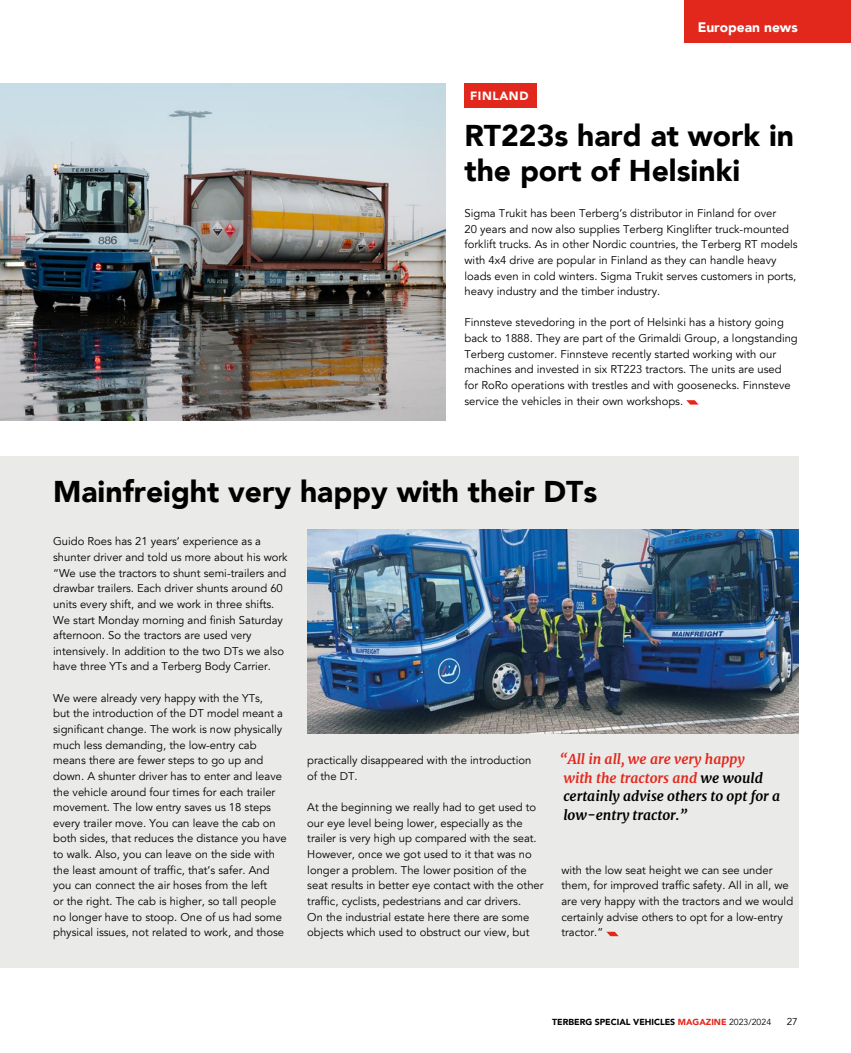
<style>
.page{position:relative;width:851px;height:1053px;background:#fff}
.page>*{position:absolute;margin:0;border:0;box-sizing:border-box;transform-origin:0 0}
.t1{font:900 30px/35px "Avenir";color:#000}
.t2{font:italic 700 13.75px/18.8px "Merriweather";color:#000}
.t3{font:900 13.75px "Avenir";color:#fff}
.t4{font:900 12px "Avenir";letter-spacing:.05em;color:#fff}
.t5{font:11.25px/15.6px "Avenir";color:#000}
.t6{font:10px "Avenir";color:#000}
.t7{font:900 8.75px "Avenir";color:#000}
.s1{color:#e2281d}
.s2{font-weight:400}
</style>
<div class="page">
<div style="left:0;top:456px;width:798px;height:511px;background:#eaeae8"></div>
<img style="left:307px;top:529px;width:491px;height:204px">
<img style="left:0;top:83px;width:445px;height:337px">
<svg style="left:686px;top:400px;width:12px;height:4px"></svg>
<div style="left:464px;top:83px;width:72px;height:24px;background:#e2281d"></div>
<div style="left:684px;top:0;width:166px;height:43px;background:#e2281d"></div>
<svg style="left:606px;top:931px;width:12px;height:5px"></svg>
<p class="t4" style="left:470px;top:90px;width:60px">FINLAND</p>
<p class="t3" style="left:697px;top:21px;width:102px">European news</p>
<h1 class="t1" style="left:464px;top:120px;width:331px">RT223s hard at work in the port of Helsinki</h1>
<p class="t5" style="left:464px;top:206px;width:335px">Sigma Trukit has been Terberg’s distributor in Finland for over<br>20 years and now also supplies Terberg Kinglifter truck-mounted forklift trucks. As in other Nordic countries, the Terberg RT models with 4x4 drive are popular in Finland as they can handle heavy loads even in cold winters. Sigma Trukit serves customers in ports, heavy industry and the timber industry.</p>
<p class="t5" style="left:464px;top:316px;width:335px">Finnsteve stevedoring in the port of Helsinki has a history going back to 1888. They are part of the Grimaldi Group, a longstanding Terberg customer. Finnsteve recently started working with our machines and invested in six RT223 tractors. The units are used for RoRo operations with trestles and with goosenecks. Finnsteve service the vehicles in their own workshops.</p>
<h1 class="t1" style="left:53px;top:476px;width:545px">Mainfreight very happy with their DTs</h1>
<p class="t5" style="left:53px;top:534px;width:236px">Guido Roes has 21 years’ experience as a shunter driver and told us more about his work “We use the tractors to shunt semi-trailers and drawbar trailers. Each driver shunts around 60 units every shift, and we work in three shifts.<br>We start Monday morning and finish Saturday afternoon. So the tractors are used very intensively. In addition to the two DTs we also have three YTs and a Terberg Body Carrier.</p>
<p class="t5" style="left:53px;top:691px;width:235px">We were already very happy with the YTs,<br>but the introduction of the DT model meant a significant change. The work is now physically much less demanding, the low-entry cab means there are fewer steps to go up and down. A shunter driver has to enter and leave the vehicle around four times for each trailer movement. The low entry saves us 18 steps every trailer move. You can leave the cab on both sides, that reduces the distance you have to walk. Also, you can leave on the side with the least amount of traffic, that’s safer. And you can connect the air hoses from the left<br>or the right. The cab is higher, so tall people no longer have to stoop. One of us had some physical issues, not related to work, and those</p>
<p class="t2" style="left:559px;top:749px;width:222px"><span class="s1">“All in all, we are very happy<br>with the tractors and</span> we would certainly advise others to opt for a low-entry tractor.”</p>
<p class="t5" style="left:307px;top:753px;width:225px">practically disappeared with the introduction of the DT.</p>
<p class="t5" style="left:307px;top:800px;width:238px">At the beginning we really had to get used to our eye level being lower, especially as the trailer is very high up compared with the seat.<br>However, once we got used to it that was no longer a problem. The lower position of the seat results in better eye contact with the other traffic, cyclists, pedestrians and car drivers.<br>On the industrial estate here there are some objects which used to obstruct our view, but</p>
<p class="t5" style="left:561px;top:862px;width:233px">with the low seat height we can see under them, for improved traffic safety. All in all, we are very happy with the tractors and we would certainly advise others to opt for a low-entry tractor.”</p>
<p class="t7" style="left:552px;top:1018px;width:220px">TERBERG SPECIAL VEHICLES <span class="s1">MAGAZINE</span> <span class="s2">2023/2024</span></p>
<p class="t6" style="left:786px;top:1017px;width:13px">27</p>
</div>
